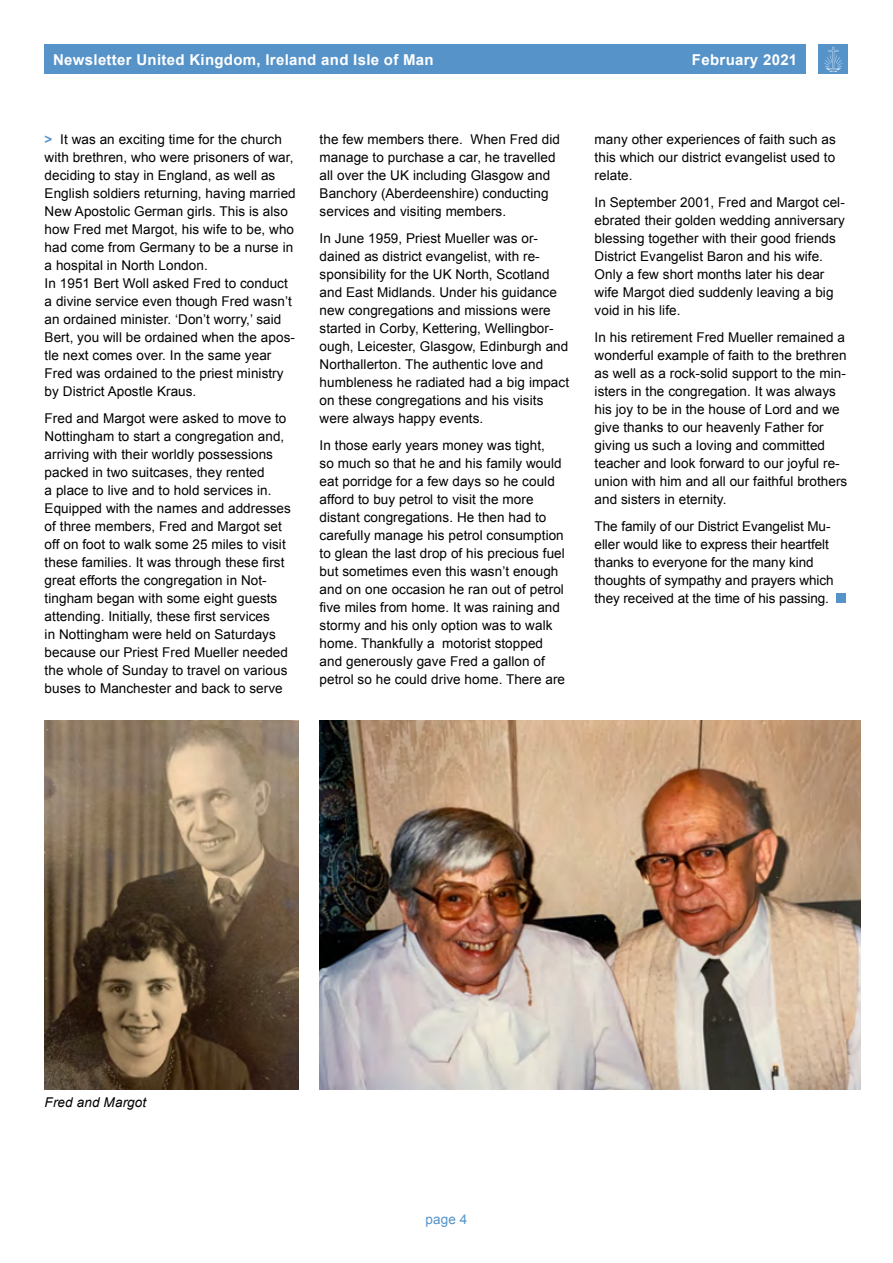
<style>
.page{position:relative;width:893px;height:1263px;background:#fff}
.page>*{position:absolute;margin:0;border:0;box-sizing:border-box;transform-origin:0 0}
.t1{font:700 15px "Arial";letter-spacing:.02em;color:#fff}
.t2{font:13.5px/18px "Arial";letter-spacing:.005em;color:#000}
.t3{font:italic 13.5px "Arial";letter-spacing:.01em;color:#000}
.t4{font:13.5px "Arial";color:#5693c9}
.s1{font-weight:700;color:#5693c9}
</style>
<div class="page">
<div style="left:45px;top:44px;width:761px;height:30px;background:#5693c9"></div>
<div style="left:819px;top:44px;width:29px;height:30px;background:#5693c9"></div>
<svg style="left:824px;top:47px;width:18px;height:25px"></svg>
<div style="left:836px;top:593px;width:10px;height:10px;background:#5693c9"></div>
<img style="left:45px;top:720px;width:253px;height:369px">
<img style="left:320px;top:720px;width:541px;height:369px">
<p class="t1" style="left:53px;top:49px;width:382px">Newsletter United Kingdom, Ireland and Isle of Man</p>
<p class="t1" style="left:692px;top:49px;width:107px">February 2021</p>
<p class="t2" style="left:45px;top:130px;width:253px"><span class="s1">&gt;</span> It was an exciting time for the church with brethren, who were prisoners of war, deciding to stay in England, as well as English soldiers returning, having married New Apostolic German girls. This is also how Fred met Margot, his wife to be, who had come from Germany to be a nurse in a hospital in North London.</p>
<p class="t2" style="left:45px;top:274px;width:252px">In 1951 Bert Woll asked Fred to conduct a divine service even though Fred wasn’t an ordained minister. ‘Don’t worry,’ said Bert, you will be ordained when the apos&shy;tle next comes over. In the same year Fred was ordained to the priest ministry by District Apostle Kraus.</p>
<p class="t2" style="left:45px;top:409px;width:248px">Fred and Margot were asked to move to Nottingham to start a congregation and, arriving with their worldly possessions packed in two suitcases, they rented<br>a place to live and to hold services in.<br>Equipped with the names and addresses of three members, Fred and Margot set off on foot to walk some 25 miles to visit these families. It was through these first great efforts the congregation in Not&shy;tingham began with some eight guests attending. Initially, these first services<br>in Nottingham were held on Saturdays because our Priest Fred Mueller needed the whole of Sunday to travel on various buses to Manchester and back to serve</p>
<p class="t2" style="left:320px;top:130px;width:242px">the few members there. When Fred did manage to purchase a car, he travelled all over the UK including Glasgow and Banchory (Aberdeenshire) conducting services and visiting members.</p>
<p class="t2" style="left:320px;top:229px;width:251px">In June 1959, Priest Mueller was or&shy;dained as district evangelist, with re&shy;sponsibility for the UK North, Scotland and East Midlands. Under his guidance new congregations and missions were started in Corby, Kettering, Wellingbor&shy;ough, Leicester, Glasgow, Edinburgh and Northallerton. The authentic love and humbleness he radiated had a big impact on these congregations and his visits were always happy events.</p>
<p class="t2" style="left:320px;top:436px;width:247px">In those early years money was tight,<br>so much so that he and his family would eat porridge for a few days so he could afford to buy petrol to visit the more distant congregations. He then had to carefully manage his petrol consumption to glean the last drop of his precious fuel but sometimes even this wasn’t enough and on one occasion he ran out of petrol five miles from home. It was raining and stormy and his only option was to walk home. Thankfully a motorist stopped and generously gave Fred a gallon of petrol so he could drive home. There are</p>
<p class="t2" style="left:595px;top:130px;width:243px;text-align:justify">many other experiences of faith such as this which our district evangelist used to relate.</p>
<p class="t2" style="left:595px;top:193px;width:252px">In September 2001, Fred and Margot cel&shy;ebrated their golden wedding anniversary blessing together with their good friends District Evangelist Baron and his wife.<br>Only a few short months later his dear wife Margot died suddenly leaving a big void in his life.</p>
<p class="t2" style="left:595px;top:328px;width:254px">In his retirement Fred Mueller remained a wonderful example of faith to the brethren as well as a rock-solid support to the min&shy;isters in the congregation. It was always his joy to be in the house of Lord and we give thanks to our heavenly Father for giving us such a loving and committed teacher and look forward to our joyful re&shy;union with him and all our faithful brothers and sisters in eternity.</p>
<p class="t2" style="left:595px;top:517px;width:241px">The family of our District Evangelist Mu&shy;eller would like to express their heartfelt thanks to everyone for the many kind thoughts of sympathy and prayers which they received at the time of his passing.</p>
<p class="t3" style="left:45px;top:1094px;width:103px">Fred and Margot</p>
<p class="t4" style="left:425px;top:1210px;width:43px">page 4</p>
</div>
